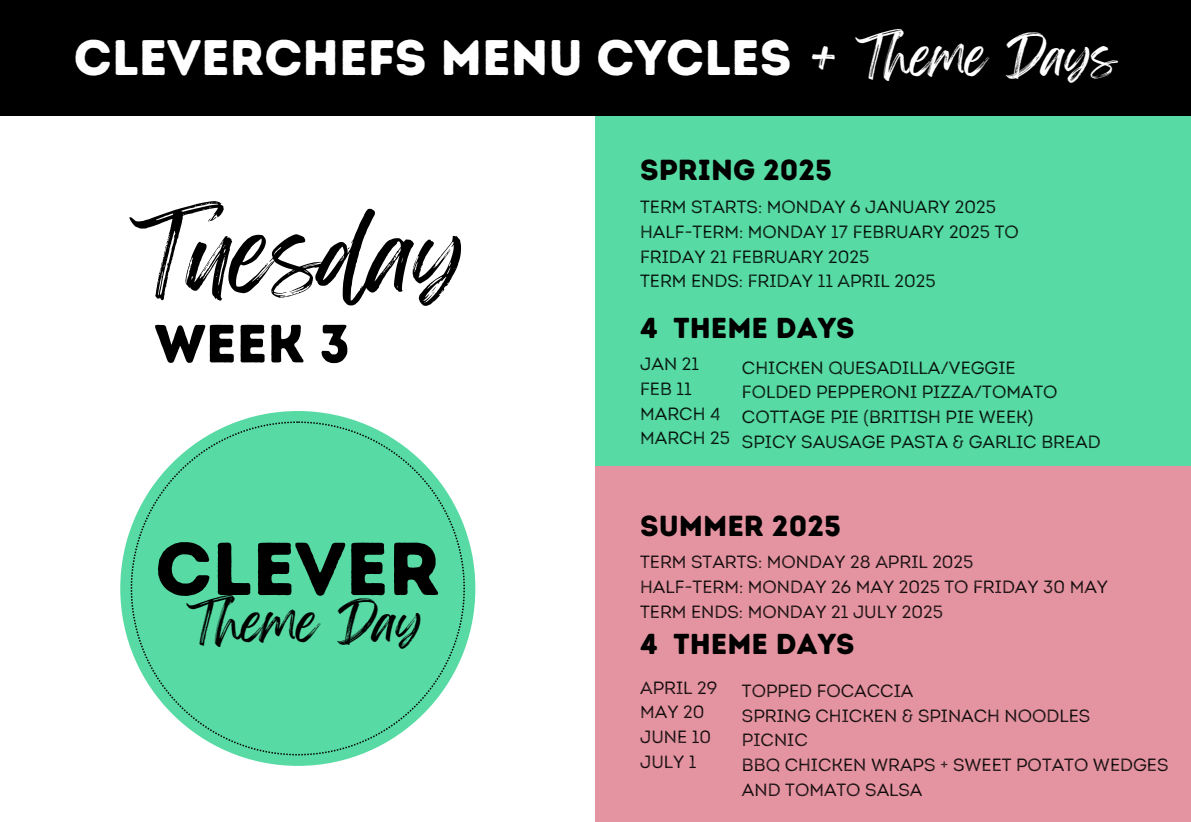
<style>
.page{position:relative;width:1191px;height:822px;background:#fff}
.page>*{position:absolute;margin:0;border:0;box-sizing:border-box;transform-origin:0 0}
.t1{font:91.7px "Feeling Passionate";color:#000}
.t2{font:74.7px "Intro Rust Base";color:#000}
.t3{font:53.7px "Intro Rust Base";color:#000}
.t4{font:49.9px "Intro Rust Base";color:#fff}
.t5{font:47.1px "Feeling Passionate";color:#fff}
.t6{font:47px "Feeling Passionate";color:#000}
.t7{font:29px "Intro Rust Base";color:#000}
.t8{font:28.9px "Intro Rust Base";color:#000}
.t9{font:17.7px/24.7px "Intro Rust Book Base L";color:#000}
</style>
<div class="page">
<div style="left:595px;top:116px;width:595px;height:366px;background:#57daa3"></div>
<div style="left:0;top:0;width:1190px;height:116px;background:#000"></div>
<div style="left:120px;top:411px;width:355px;height:355px;background:#57daa3;border-radius:50%"></div>
<svg style="left:131px;top:421px;width:333px;height:334px"></svg>
<div style="left:595px;top:467px;width:595px;height:355px;background:#e494a1"></div>
<h2 class="t4" style="left:74px;top:27px;width:719px">CLEVERCHEFS MENU CYCLES</h2>
<p class="t5" style="left:812px;top:18px;width:306px">+ Theme Days</p>
<h1 class="t1" style="left:130px;top:180px;width:336px">Tuesday</h1>
<h3 class="t3" style="left:154px;top:311px;width:197px">WEEK 3</h3>
<h3 class="t2" style="left:155px;top:524px;width:287px">CLEVER</h3>
<h4 class="t6" style="left:187px;top:584px;width:237px">Theme Day</h4>
<h5 class="t7" style="left:640px;top:153px;width:193px">SPRING 2025</h5>
<h5 class="t9" style="left:640px;top:195px;width:357px">TERM STARTS: MONDAY 6 JANUARY 2025</h5>
<p class="t9" style="left:640px;top:219px;width:380px">HALF-TERM: MONDAY 17 FEBRUARY 2025 TO<br>FRIDAY 21 FEBRUARY 2025</p>
<p class="t9" style="left:640px;top:269px;width:297px">TERM ENDS: FRIDAY 11 APRIL 2025</p>
<h5 class="t8" style="left:640px;top:310px;width:216px">4 THEME DAYS</h5>
<p class="t9" style="left:640px;top:352px;width:60px">JAN 21</p>
<p class="t9" style="left:640px;top:377px;width:53px">FEB 11</p>
<p class="t9" style="left:640px;top:401px;width:82px">MARCH 4</p>
<p class="t9" style="left:640px;top:426px;width:91px">MARCH 25</p>
<p class="t9" style="left:742px;top:355px;width:275px">CHICKEN QUESADILLA/VEGGIE</p>
<p class="t9" style="left:742px;top:380px;width:317px">FOLDED PEPPERONI PIZZA/TOMATO</p>
<h5 class="t9" style="left:742px;top:405px;width:293px">COTTAGE PIE (BRITISH PIE WEEK)</h5>
<p class="t9" style="left:742px;top:429px;width:360px">SPICY SAUSAGE PASTA &amp; GARLIC BREAD</p>
<p class="t7" style="left:640px;top:508px;width:202px">SUMMER 2025</p>
<p class="t9" style="left:640px;top:550px;width:335px">TERM STARTS: MONDAY 28 APRIL 2025</p>
<p class="t9" style="left:640px;top:574px;width:469px">HALF-TERM: MONDAY 26 MAY 2025 TO FRIDAY 30 MAY</p>
<p class="t9" style="left:640px;top:599px;width:304px">TERM ENDS: MONDAY 21 JULY 2025</p>
<p class="t8" style="left:640px;top:627px;width:216px">4 THEME DAYS</p>
<p class="t9" style="left:640px;top:675px;width:78px">APRIL 29</p>
<p class="t9" style="left:640px;top:700px;width:66px">MAY 20</p>
<p class="t9" style="left:640px;top:724px;width:72px">JUNE 10</p>
<p class="t9" style="left:640px;top:749px;width:58px">JULY 1</p>
<p class="t9" style="left:742px;top:678px;width:173px">TOPPED FOCACCIA</p>
<p class="t9" style="left:742px;top:703px;width:350px">SPRING CHICKEN &amp; SPINACH NOODLES</p>
<p class="t9" style="left:742px;top:728px;width:67px">PICNIC</p>
<h5 class="t9" style="left:742px;top:752px;width:428px">BBQ CHICKEN WRAPS + SWEET POTATO WEDGES<br>AND TOMATO SALSA</h5>
</div>
